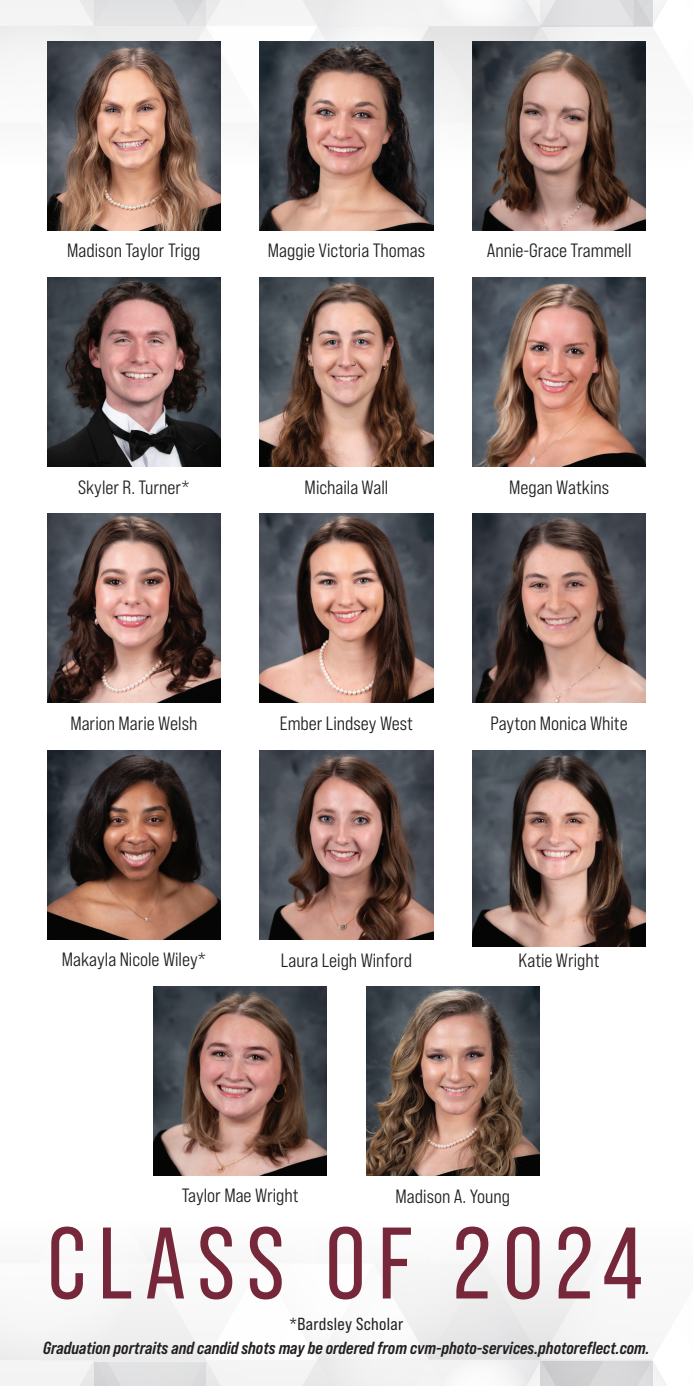
<style>
.page{position:relative;width:693px;height:1386px;background:#fff}
.page>*{position:absolute;margin:0;border:0;box-sizing:border-box;transform-origin:0 0}
.t1{font:101.33px "Bebas Neue Pro";letter-spacing:.12em;color:#76273a}
.t2{font:19.25px "Bebas Neue Pro Sm E Md";color:#231f20}
.t3{font:17.5px "Bebas Neue Pro Sm E Bd It";color:#231f20}
.t4{font:17.5px "Bebas Neue Pro Sm E Rg";letter-spacing:.02em;color:#231f20}
</style>
<div class="page">
<svg style="left:0;top:1252px;width:667px;height:134px"></svg>
<svg style="left:0;top:0;width:667px;height:165px"></svg>
<img style="left:47px;top:41px;width:173px;height:189px">
<img style="left:260px;top:41px;width:173px;height:189px">
<img style="left:472px;top:41px;width:174px;height:189px">
<img style="left:47px;top:278px;width:173px;height:189px">
<img style="left:260px;top:278px;width:173px;height:189px">
<img style="left:472px;top:278px;width:174px;height:189px">
<img style="left:47px;top:514px;width:173px;height:189px">
<img style="left:260px;top:514px;width:173px;height:189px">
<img style="left:472px;top:514px;width:174px;height:189px">
<img style="left:47px;top:750px;width:173px;height:189px">
<img style="left:260px;top:750px;width:173px;height:189px">
<img style="left:472px;top:750px;width:174px;height:197px">
<img style="left:154px;top:986px;width:173px;height:189px">
<img style="left:366px;top:986px;width:173px;height:189px">
<p class="t2" style="left:67px;top:239px;width:135px">Madison Taylor Trigg</p>
<p class="t2" style="left:268px;top:239px;width:159px">Maggie Victoria Thomas</p>
<p class="t2" style="left:487px;top:239px;width:146px">Annie-Grace Trammell</p>
<p class="t2" style="left:78px;top:476px;width:113px">Skyler R. Turner*</p>
<p class="t2" style="left:305px;top:476px;width:85px">Michaila Wall</p>
<p class="t2" style="left:509px;top:476px;width:102px">Megan Watkins</p>
<p class="t2" style="left:70px;top:712px;width:129px">Marion Marie Welsh</p>
<p class="t2" style="left:280px;top:712px;width:135px">Ember Lindsey West</p>
<p class="t2" style="left:490px;top:712px;width:139px">Payton Monica White</p>
<p class="t2" style="left:62px;top:948px;width:146px">Makayla Nicole Wiley*</p>
<p class="t2" style="left:281px;top:949px;width:133px">Laura Leigh Winford</p>
<p class="t2" style="left:519px;top:949px;width:82px">Katie Wright</p>
<p class="t2" style="left:182px;top:1184px;width:118px">Taylor Mae Wright</p>
<p class="t2" style="left:396px;top:1185px;width:116px">Madison A. Young</p>
<h1 class="t1" style="left:47px;top:1206px;width:597px">CLASS OF 2024</h1>
<p class="t4" style="left:290px;top:1314px;width:115px">*Bardsley Scholar</p>
<p class="t3" style="left:43px;top:1338px;width:608px">Graduation portraits and candid shots may be ordered from cvm-photo-services.photoreflect.com.</p>
</div>
